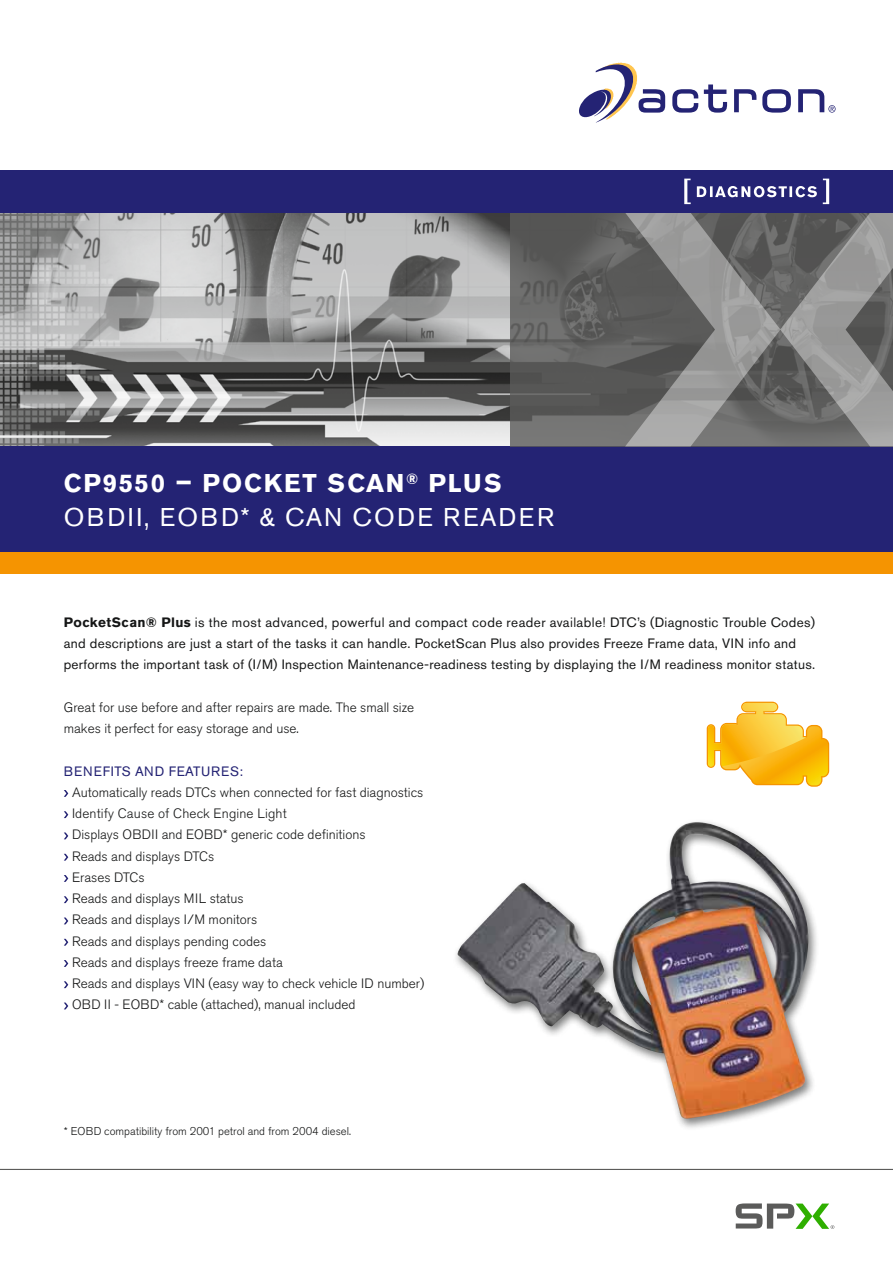
<style>
.page{position:relative;width:893px;height:1263px;background:#fff}
.page>*{position:absolute;margin:0;border:0;box-sizing:border-box;transform-origin:0 0}
.t1{font:700 25.5px/34.5px "Akzidenz Grotesk Pro";letter-spacing:.07em;color:#fff}
.t2{font:25.5px "Akzidenz Grotesk Pro";color:#fff}
.t3{font:300 13.5px/21.3px "Akzidenz Grotesk Pro";color:#151616}
.t4{font:13.5px/21.3px "Akzidenz Grotesk Pro";letter-spacing:.02em;color:#151616}
.t5{font:13.5px "Akzidenz Grotesk Pro";letter-spacing:.05em;color:#242374}
.t6{font:300 11.25px "Akzidenz Grotesk Pro";color:#151616}
.s1{font-weight:400}
.s2{font-weight:700}
</style>
<div class="page">
<img style="left:0;top:213px;width:510px;height:233px">
<div style="left:0;top:446px;width:893px;height:107px;background:#242374"></div>
<svg style="left:510px;top:213px;width:115px;height:233px;background:#616160"></svg>
<svg style="left:625px;top:213px;width:268px;height:233px;background:#7b7b7b"></svg>
<div style="left:0;top:170px;width:893px;height:43px;background:#242374"></div>
<svg style="left:684px;top:179px;width:7px;height:25px"></svg>
<svg style="left:823px;top:179px;width:6px;height:25px"></svg>
<svg style="left:697px;top:186px;width:120px;height:11px"></svg>
<svg style="left:64px;top:790px;width:4px;height:7px"></svg>
<svg style="left:64px;top:811px;width:4px;height:7px"></svg>
<svg style="left:64px;top:832px;width:4px;height:7px"></svg>
<svg style="left:64px;top:854px;width:4px;height:6px"></svg>
<svg style="left:64px;top:875px;width:4px;height:7px"></svg>
<svg style="left:64px;top:896px;width:4px;height:7px"></svg>
<svg style="left:64px;top:917px;width:4px;height:7px"></svg>
<svg style="left:64px;top:939px;width:4px;height:7px"></svg>
<svg style="left:64px;top:960px;width:4px;height:7px"></svg>
<svg style="left:64px;top:981px;width:4px;height:7px"></svg>
<svg style="left:64px;top:1002px;width:4px;height:7px"></svg>
<div style="left:0;top:553px;width:893px;height:21px;background:#f59401"></div>
<hr style="left:0;top:1169px;width:893px;height:1px;background:#5b5b5a">
<svg style="left:704px;top:84px;width:23px;height:29px"></svg>
<svg style="left:672px;top:89px;width:26px;height:24px"></svg>
<svg style="left:762px;top:89px;width:29px;height:24px"></svg>
<svg style="left:734px;top:89px;width:22px;height:23px"></svg>
<svg style="left:798px;top:89px;width:37px;height:24px"></svg>
<svg style="left:579px;top:62px;width:86px;height:61px"></svg>
<img style="left:456px;top:822px;width:361px;height:297px">
<svg style="left:736px;top:1203px;width:98px;height:26px"></svg>
<svg style="left:707px;top:702px;width:122px;height:85px"></svg>
<h1 class="t1" style="left:64px;top:465px;width:439px">CP9550 – POCKET SCAN<sup>®</sup> PLUS<br><span class="s1">OBDII, EOBD* &amp; CAN Code</span></h1>
<h1 class="t2" style="left:443px;top:501px;width:39px">Reader</h1>
<p class="t4" style="left:64px;top:611px;width:753px"><span class="s2">POCKETSCAN® PLUS</span> is the most advanced, powerful and compact code reader available! DTC’s (Diagnostic Trouble Codes) and descriptions are just a start of the tasks it can handle. PocketScan Plus also provides Freeze Frame data, VIN info and performs the important task of (I/M) Inspection Maintenance-readiness testing by displaying the I/M readiness monitor status.</p>
<p class="t3" style="left:64px;top:696px;width:352px">Great for use before and after repairs are made. The small size makes it perfect for easy storage and use.</p>
<p class="t5" style="left:64px;top:762px;width:21px">Bene</p>
<p class="t5" style="left:103px;top:762px;width:43px">fits and</p>
<p class="t5" style="left:169px;top:762px;width:76px">Features:</p>
<p class="t3" style="left:72px;top:781px;width:354px">Automatically reads DTCs when connected for fast diagnostics Identify Cause of Check Engine Light<br>Displays OBDII and EOBD* generic code definitions<br>Reads and displays DTCs<br>Erases DTCs<br>Reads and displays MIL status<br>Reads and displays I/M monitors<br>Reads and displays pending codes<br>Reads and displays freeze frame data<br>Reads and displays VIN (easy way to check vehicle ID number)<br>OBD II - EOBD* cable (attached), manual included</p>
<p class="t6" style="left:64px;top:1124px;width:289px">* EOBD compatibility from 2001 petrol and from 2004 diesel.</p>
</div>
